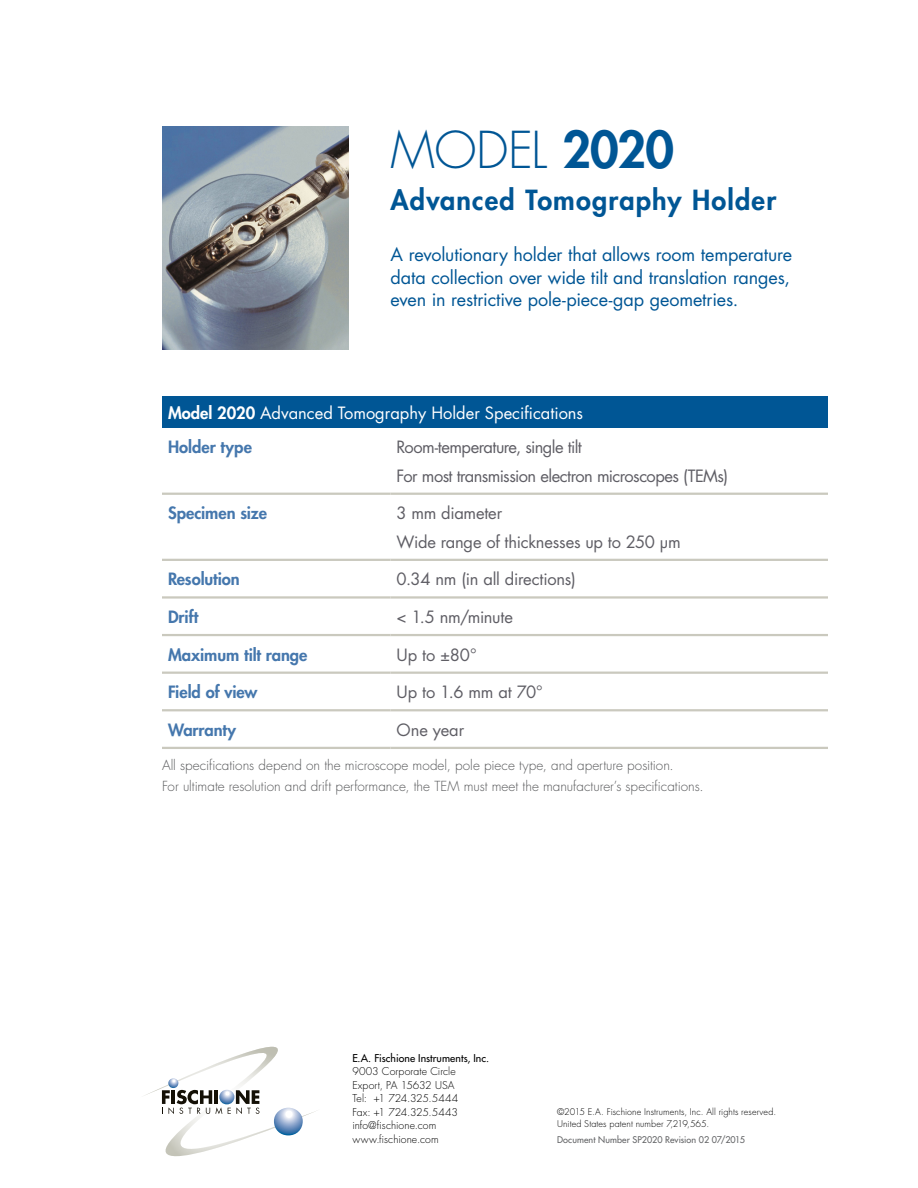
<style>
.page{position:relative;width:918px;height:1188px;background:#fff}
.page>*{position:absolute;margin:0;border:0;box-sizing:border-box;transform-origin:0 0}
._02_MODEL_NUMBER{font:300 49.5px "Futura Std";letter-spacing:-.01em;color:#005695}
._02_Product_Name{font:800 27px "Futura Std";letter-spacing:.04em;color:#005695}
._02_Product_Descript{font:18px/22.5px "Futura Std";letter-spacing:-.005em;color:#005695;text-align:justify}
.Table_Body{font:16.5px "Futura Std";letter-spacing:-.025em;color:#5f5e65}
.Table_Head{font:800 16.5px "Futura Std";letter-spacing:-.005em;color:#4577ad}
.Table_Title{font:16.5px "Futura Std";color:#fff}
.t1{font:300 13.5px "Futura Std";color:#58595b}
.Contact_Info{font:300 10.5px "Futura Std";letter-spacing:.005em;color:#000}
.Contact_Info-2{font:500 10.5px "Futura Std";letter-spacing:.005em;color:#000}
.Contact_Info-3{font:300 10.5px "Futura Std";letter-spacing:-.02em;color:#000}
.t2{font:300 9px/12px "Futura Std";letter-spacing:.01em;color:#000}
.t3{font:500 9px "Futura Std";letter-spacing:.01em;color:#636466}
.s1{font-weight:800}
</style>
<div class="page">
<div style="left:162px;top:396px;width:666px;height:32px;background:#005695"></div>
<hr style="left:162px;top:493px;width:229px;height:2px;background:#cac9be">
<hr style="left:391px;top:493px;width:437px;height:2px;background:#cac9be">
<hr style="left:162px;top:559px;width:229px;height:2px;background:#cac9be">
<hr style="left:391px;top:559px;width:437px;height:2px;background:#cac9be">
<hr style="left:162px;top:596px;width:229px;height:3px;background:#cac9be">
<hr style="left:391px;top:596px;width:437px;height:3px;background:#cac9be">
<hr style="left:162px;top:634px;width:229px;height:2px;background:#cac9be">
<hr style="left:391px;top:634px;width:437px;height:2px;background:#cac9be">
<hr style="left:162px;top:709px;width:229px;height:2px;background:#cac9be">
<hr style="left:391px;top:709px;width:437px;height:2px;background:#cac9be">
<hr style="left:162px;top:747px;width:229px;height:2px;background:#cac9be">
<hr style="left:391px;top:747px;width:437px;height:2px;background:#cac9be">
<hr style="left:162px;top:672px;width:229px;height:2px;background:#cac9be">
<hr style="left:391px;top:672px;width:437px;height:2px;background:#cac9be">
<img style="left:162px;top:126px;width:187px;height:224px">
<svg style="left:144px;top:1047px;width:172px;height:110px"></svg>
<p class="_02_MODEL_NUMBER" style="left:391px;top:120px;width:285px">MODEL <span class="s1">2020</span></p>
<p class="_02_Product_Name" style="left:391px;top:183px;width:387px">Advanced Tomography Holder</p>
<p class="_02_Product_Descript" style="left:391px;top:243px;width:403px">A revolutionary holder that allows room temperature data collection over wide tilt and translation ranges, even in restrictive pole-piece-gap geometries.</p>
<p class="Table_Title" style="left:168px;top:402px;width:417px"><span class="s1">Model 2020</span> Advanced Tomography Holder Specifications</p>
<p class="Table_Head" style="left:168px;top:437px;width:86px">Holder type</p>
<p class="Table_Body" style="left:397px;top:437px;width:187px">Room-temperature, single tilt</p>
<p class="Table_Body" style="left:397px;top:465px;width:333px">For most transmission electron microscopes (TEMs)</p>
<p class="Table_Head" style="left:168px;top:503px;width:101px">Specimen size</p>
<p class="Table_Body" style="left:397px;top:503px;width:107px">3 mm diameter</p>
<p class="Table_Body" style="left:397px;top:531px;width:286px">Wide range of thicknesses up to 250 μm</p>
<p class="Table_Head" style="left:168px;top:569px;width:73px">Resolution</p>
<p class="Table_Body" style="left:397px;top:569px;width:181px">0.34 nm (in all directions)</p>
<p class="Table_Head" style="left:168px;top:607px;width:32px">Drift</p>
<p class="Table_Body" style="left:397px;top:606px;width:118px">&lt; 1.5 nm/minute</p>
<p class="Table_Head" style="left:168px;top:644px;width:141px">Maximum tilt range</p>
<p class="Table_Body" style="left:397px;top:644px;width:82px">Up to ±80°</p>
<p class="Table_Head" style="left:168px;top:682px;width:91px">Field of view</p>
<p class="Table_Body" style="left:397px;top:682px;width:148px">Up to 1.6 mm at 70°</p>
<p class="Table_Head" style="left:168px;top:719px;width:70px">Warranty</p>
<p class="Table_Body" style="left:397px;top:719px;width:69px">One year</p>
<p class="t1" style="left:162px;top:757px;width:513px">All specifications depend on the microscope model, pole piece type, and aperture position.</p>
<p class="t1" style="left:162px;top:778px;width:543px">For ultimate resolution and drift performance, the TEM must meet the manufacturer’s specifications.</p>
<p class="Contact_Info-2" style="left:352px;top:1051px;width:138px">E.A. Fischione Instruments, Inc.</p>
<p class="Contact_Info" style="left:352px;top:1065px;width:105px">9003 Corporate Circle</p>
<p class="Contact_Info" style="left:352px;top:1079px;width:104px">Export, PA 15632 USA</p>
<p class="Contact_Info-3" style="left:352px;top:1092px;width:108px">Tel: +1 724.325.5444</p>
<p class="Contact_Info" style="left:352px;top:1106px;width:107px">Fax: +1 724.325.5443</p>
<p class="Contact_Info" style="left:352px;top:1119px;width:86px">info@fischione.com</p>
<p class="Contact_Info" style="left:352px;top:1133px;width:88px">www.fischione.com</p>
<p class="t2" style="left:557px;top:1105px;width:221px">©2015 E.A. Fischione Instruments, Inc. All rights reserved.<br>United States patent number 7,219,565.</p>
<p class="t3" style="left:557px;top:1134px;width:189px">Document Number SP2020 Revision 02 07/2015</p>
</div>
